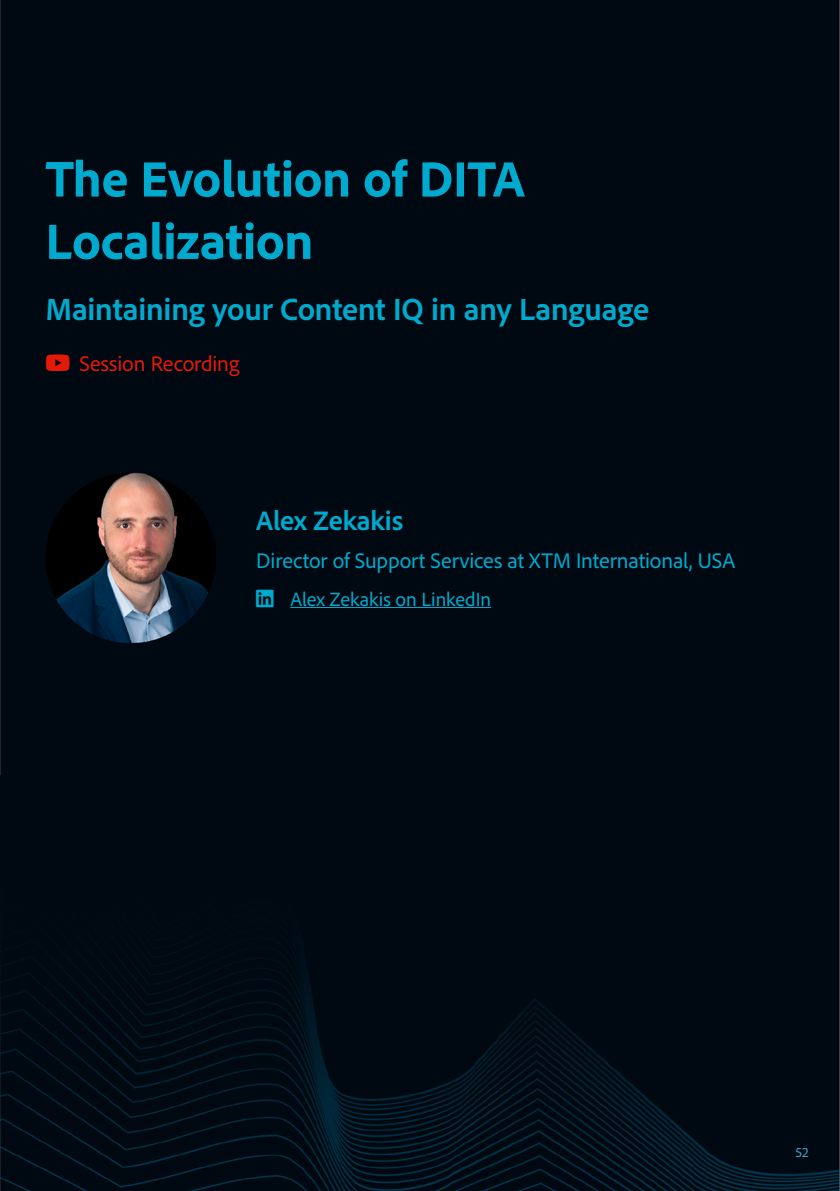
<style>
.page{position:relative;width:840px;height:1191px;background:#fff}
.page>*{position:absolute;margin:0;border:0;box-sizing:border-box;transform-origin:0 0}
.Session-Title{font:800 52px/62.4px "Adobe Clean";letter-spacing:-.005em;color:#00aace}
.Session-Subtitle{font:700 32px "Adobe Clean";letter-spacing:-.005em;color:#00aace}
.Speaker-Name{font:700 28px "Adobe Clean";color:#00aace}
.Speaker-Short-Info{font:22px "Adobe Clean";letter-spacing:-.005em;color:#00aace}
.YouTube-Link{font:22px "Adobe Clean";letter-spacing:-.005em;color:#e4190a}
.t1{font:20px "Adobe Clean";color:#00aace}
.t2{font:14px "Adobe Clean";color:#36a6cc}
</style>
<div class="page">
<div style="left:0;top:0;width:839px;height:1191px;background:#000911"></div>
<img style="left:45px;top:472px;width:170px;height:170px">
<hr style="left:290px;top:607px;width:201px;height:1px;background:#00aace">
<svg style="left:46px;top:354px;width:23px;height:17px"></svg>
<svg style="left:256px;top:589px;width:18px;height:18px"></svg>
<h1 class="Session-Title" style="left:45px;top:146px;width:481px">The Evolution of DITA<br>Localization</h1>
<h2 class="Session-Subtitle" style="left:45px;top:288px;width:605px">Maintaining your Content IQ in any Language</h2>
<p class="YouTube-Link" style="left:79px;top:350px;width:161px">Session Recording</p>
<p class="Speaker-Name" style="left:256px;top:503px;width:148px">Alex Zekakis</p>
<p class="Speaker-Short-Info" style="left:256px;top:546px;width:480px">Director of Support Services at XTM International, USA</p>
<p class="t1" style="left:290px;top:586px;width:202px">Alex Zekakis on LinkedIn</p>
<p class="t2" style="left:795px;top:1143px;width:15px">52</p>
</div>
